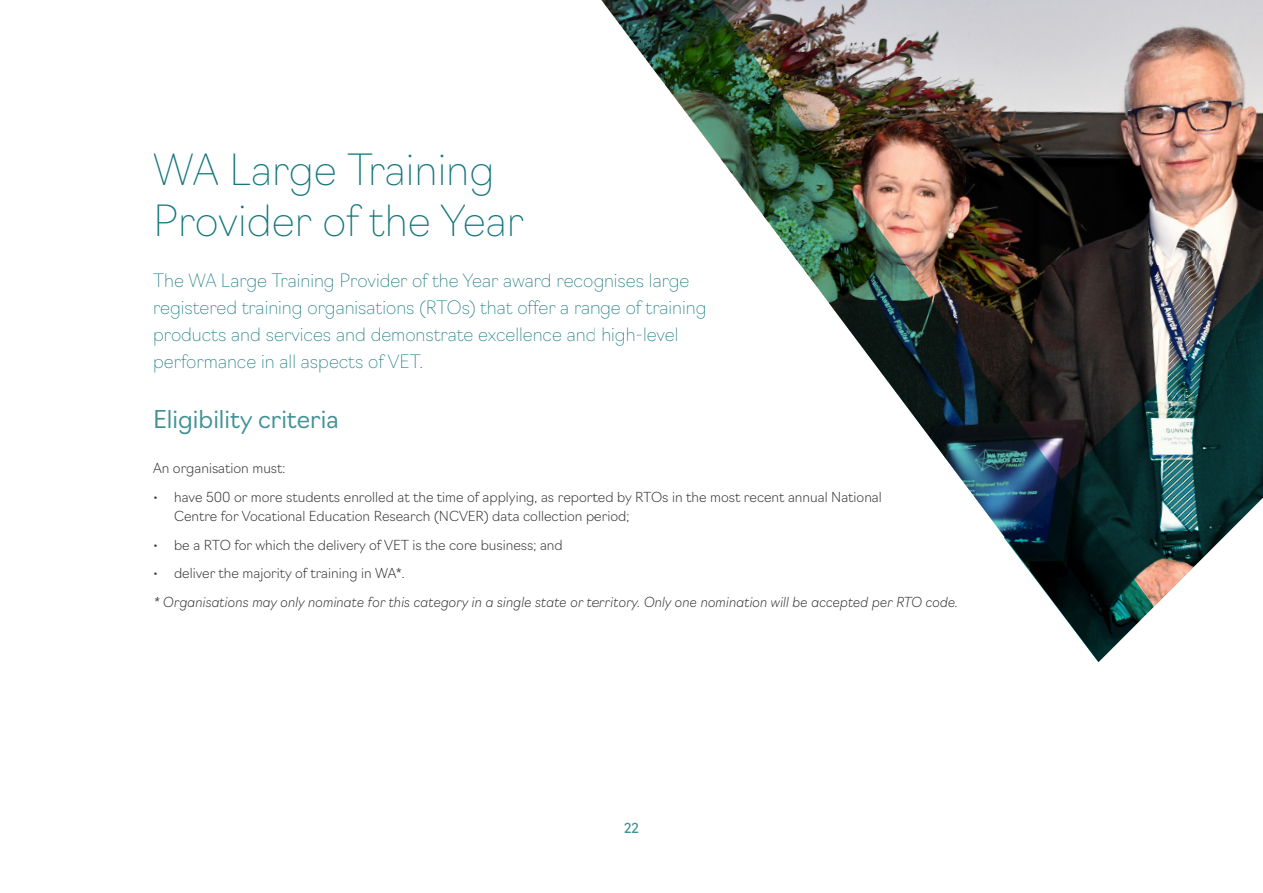
<style>
.page{position:relative;width:1263px;height:893px;background:#fff}
.page>*{position:absolute;margin:0;border:0;box-sizing:border-box;transform-origin:0 0}
.t1{font:100 42px/51px "Navigo";color:#13767c}
.t2{font:300 24px "Navigo";color:#429196}
.t3{font:100 18px/27px "Navigo";color:#13767c}
.t4{font:200 13.5px/19.5px "Navigo";color:#333}
.t5{font:italic 200 13.5px "Navigo";color:#333}
.t6{font:13.5px "Navigo";color:#429196}
</style>
<div class="page">
<img style="left:1154px;top:0;width:109px;height:266px">
<img style="left:601px;top:0;width:553px;height:536px">
<img style="left:1004px;top:266px;width:259px;height:396px">
<h1 class="t1" style="left:153px;top:141px;width:372px">WA Large Training<br>Provider of the Year</h1>
<p class="t3" style="left:153px;top:265px;width:555px">The WA Large Training Provider of the Year award recognises large registered training organisations (RTOs) that offer a range of training products and services and demonstrate excellence and high-level performance in all aspects of VET.</p>
<h2 class="t2" style="left:153px;top:400px;width:187px">Eligibility criteria</h2>
<p class="t4" style="left:153px;top:457px;width:134px">An organisation must:</p>
<p class="t4" style="left:174px;top:486px;width:709px;text-indent:-21px">• have 500 or more students enrolled at the time of applying, as reported by RTOs in the most recent annual National<br>Centre for Vocational Education Research (NCVER) data collection period;</p>
<p class="t4" style="left:153px;top:534px;width:411px">• be a RTO for which the delivery of VET is the core business; and</p>
<p class="t4" style="left:153px;top:562px;width:253px">• deliver the majority of training in WA*.</p>
<p class="t5" style="left:153px;top:591px;width:806px">* Organisations may only nominate for this category in a single state or territory. Only one nomination will be accepted per RTO code.</p>
<p class="t6" style="left:624px;top:817px;width:16px">22</p>
</div>
